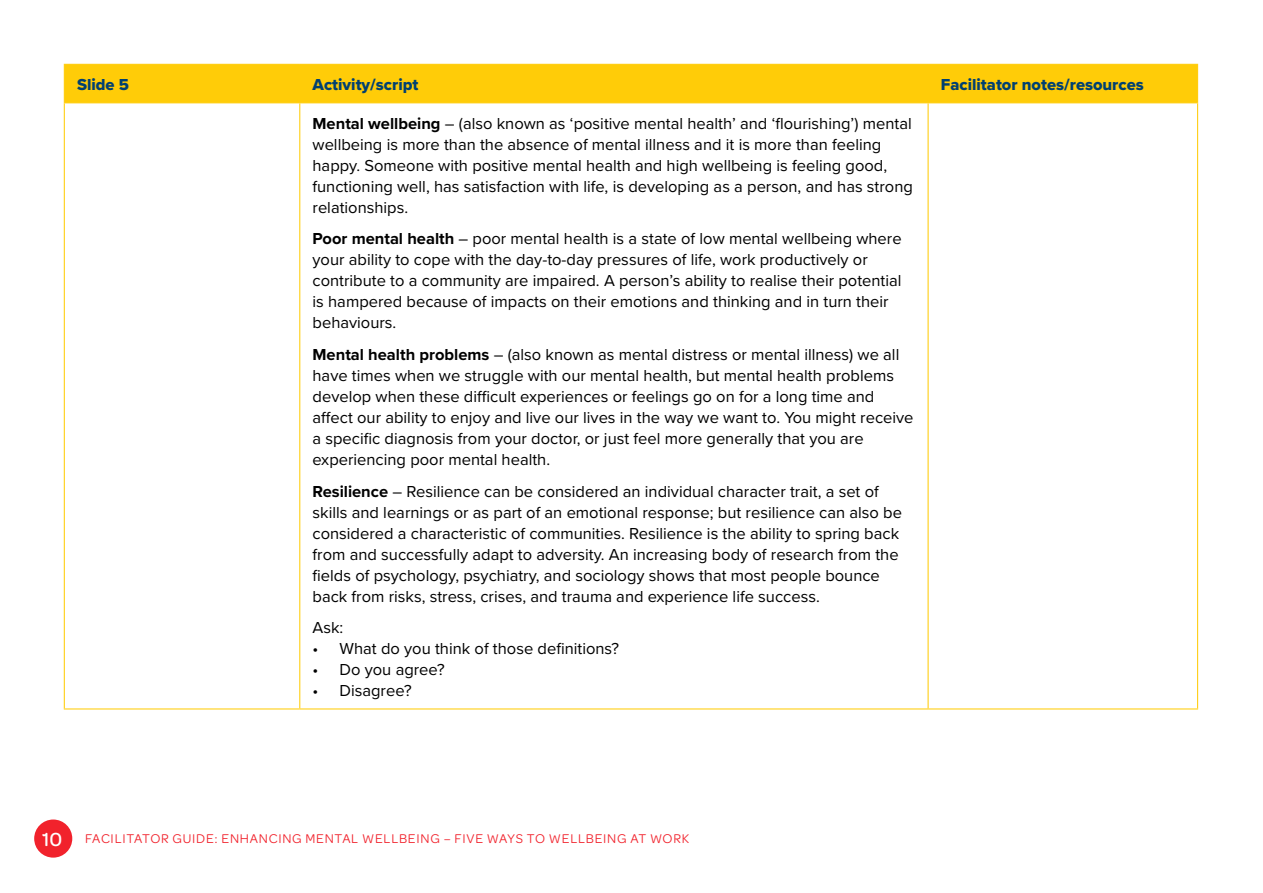
<style>
.page{position:relative;width:1263px;height:893px;background:#fff}
.page>*{position:absolute;margin:0;border:0;box-sizing:border-box;transform-origin:0 0}
.t1{font:16.5px/21px "Proxima Nova";color:#000}
.t2{font:16.5px "Proxima Nova Extrabld";color:#004071}
.t3{font:13.5px "Omnes";letter-spacing:.055em;color:#f1222c}
.s1{font-weight:700}
.s2{font-weight:500;font-size:20.1px;color:#fff}
</style>
<div class="page">
<div style="left:65px;top:65px;width:1132px;height:37px;background:#ffcc08"></div>
<hr style="left:64px;top:65px;width:1px;height:37px;background:#ffcc08">
<hr style="left:64px;top:64px;width:236px;height:1px;background:#ffcc08">
<hr style="left:300px;top:64px;width:628px;height:1px;background:#ffcc08">
<hr style="left:928px;top:64px;width:270px;height:1px;background:#ffcc08">
<hr style="left:299px;top:65px;width:1px;height:37px;background:#ffcc08">
<hr style="left:927px;top:65px;width:2px;height:37px;background:#ffcc08">
<hr style="left:1197px;top:65px;width:1px;height:37px;background:#ffcc08">
<hr style="left:64px;top:103px;width:1px;height:605px;background:#ffcc08">
<hr style="left:64px;top:102px;width:236px;height:1px;background:#ffcc08">
<hr style="left:299px;top:103px;width:1px;height:605px;background:#ffcc08">
<hr style="left:300px;top:102px;width:628px;height:1px;background:#ffcc08">
<hr style="left:927px;top:103px;width:2px;height:605px;background:#ffcc08">
<hr style="left:928px;top:102px;width:270px;height:1px;background:#ffcc08">
<hr style="left:1197px;top:103px;width:1px;height:605px;background:#ffcc08">
<hr style="left:64px;top:708px;width:236px;height:1px;background:#ffcc08">
<hr style="left:300px;top:708px;width:628px;height:1px;background:#ffcc08">
<hr style="left:928px;top:708px;width:270px;height:1px;background:#ffcc08">
<div style="left:34px;top:819px;width:38px;height:39px;background:#f1222c;border-radius:50%"></div>
<p class="t2" style="left:77px;top:72px;width:53px">Slide 5</p>
<p class="t2" style="left:313px;top:72px;width:107px">Activity/script</p>
<p class="t2" style="left:941px;top:72px;width:204px">Facilitator notes/resources</p>
<p class="t1" style="left:313px;top:112px;width:602px"><span class="s1">Mental wellbeing</span> – (also known as ‘positive mental health’ and ‘flourishing’) mental wellbeing is more than the absence of mental illness and it is more than feeling happy. Someone with positive mental health and high wellbeing is feeling good, functioning well, has satisfaction with life, is developing as a person, and has strong relationships.</p>
<p class="t1" style="left:313px;top:228px;width:591px"><span class="s1">Poor mental health</span> – poor mental health is a state of low mental wellbeing where your ability to cope with the day-to-day pressures of life, work productively or contribute to a community are impaired. A person’s ability to realise their potential is hampered because of impacts on their emotions and thinking and in turn their behaviours.</p>
<p class="t1" style="left:313px;top:343px;width:602px"><span class="s1">Mental health problems</span> – (also known as mental distress or mental illness) we all have times when we struggle with our mental health, but mental health problems develop when these difficult experiences or feelings go on for a long time and affect our ability to enjoy and live our lives in the way we want to. You might receive a specific diagnosis from your doctor, or just feel more generally that you are experiencing poor mental health.</p>
<p class="t1" style="left:313px;top:480px;width:591px"><span class="s1">Resilience</span> – Resilience can be considered an individual character trait, a set of skills and learnings or as part of an emotional response; but resilience can also be considered a characteristic of communities. Resilience is the ability to spring back from and successfully adapt to adversity. An increasing body of research from the fields of psychology, psychiatry, and sociology shows that most people bounce back from risks, stress, crises, and trauma and experience life success.</p>
<p class="t1" style="left:313px;top:617px;width:32px">Ask:</p>
<p class="t1" style="left:313px;top:638px;width:308px">• What do you think of those definitions?</p>
<p class="t1" style="left:313px;top:659px;width:134px">• Do you agree?</p>
<p class="t1" style="left:313px;top:680px;width:101px">• Disagree?</p>
<p class="t3" style="left:42px;top:831px;width:649px"><span class="s2">10</span> FACILITATOR GUIDE: ENHANCING MENTAL WELLBEING – FIVE WAYS TO WELLBEING AT WORK</p>
</div>
